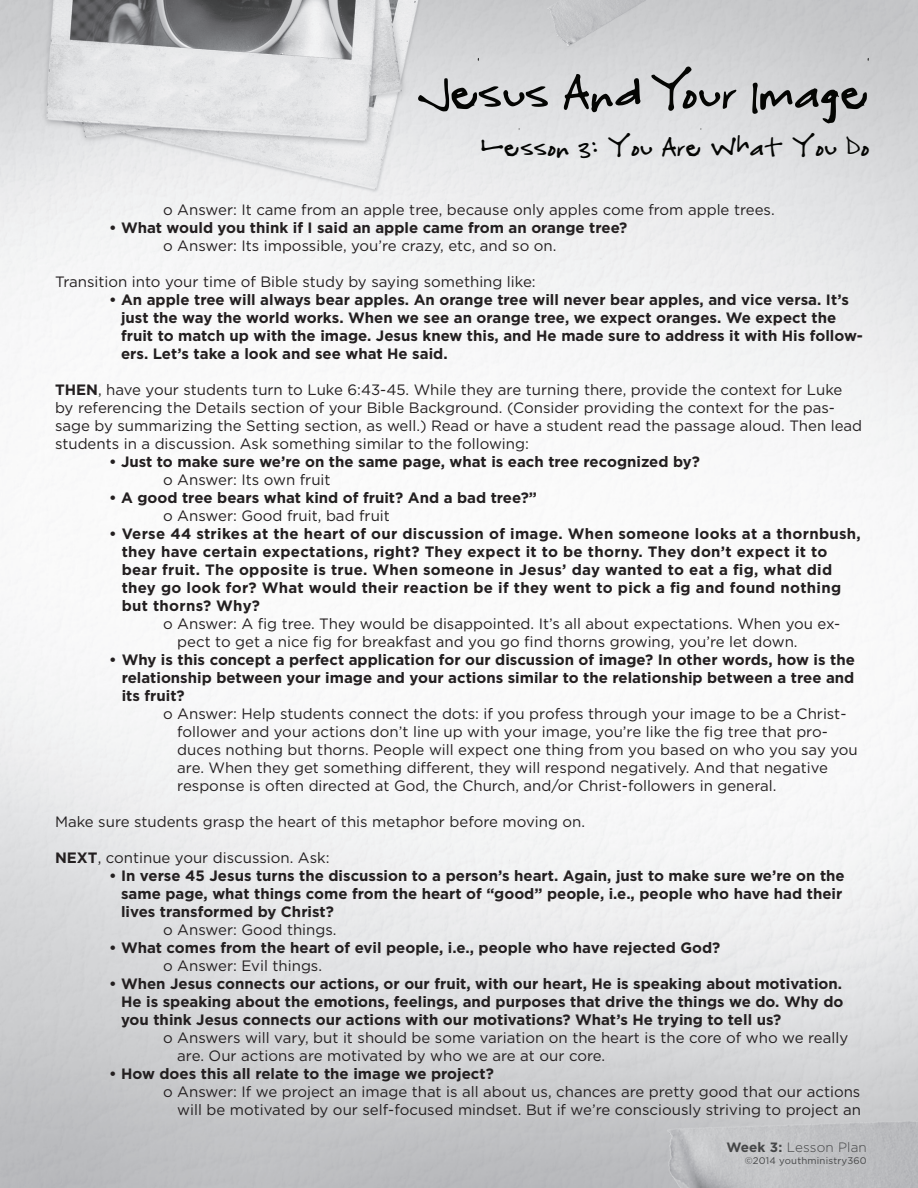
<style>
.page{position:relative;width:918px;height:1188px;background:#fff}
.page>*{position:absolute;margin:0;border:0;box-sizing:border-box;transform-origin:0 0}
.t1{font:63px "fuchsiabuddha";letter-spacing:.01em;color:#040503}
.t2{font:34.5px "fuchsiabuddha";letter-spacing:.01em;color:#040503}
.t3{font:15px/18px "Gotham";color:#231f20}
.t4{font:700 15px/18px "Gotham";color:#231f20}
.t5{font:700 15px/18px "Gotham";letter-spacing:.02em;color:#231f20}
.t6{font:300 13.5px "Gotham";letter-spacing:.01em;color:#454647}
.t7{font:9.6px "Gotham";letter-spacing:.02em;color:#454647}
.s1{font-weight:700}
</style>
<div class="page">
<img style="left:0;top:0;width:918px;height:1188px">
<h1 class="t1" style="left:417px;top:58px;width:454px">Jesus And Your Image</h1>
<h2 class="t2" style="left:481px;top:128px;width:390px">Lesson 3: You Are What You Do</h2>
<p class="t3" style="left:163px;top:200px;width:613px">o Answer: It came from an apple tree, because only apples come from apple trees.</p>
<p class="t4" style="left:109px;top:218px;width:520px">• What would you think if I said an apple came from an orange tree?</p>
<p class="t3" style="left:163px;top:236px;width:395px">o Answer: Its impossible, you’re crazy, etc, and so on.</p>
<p class="t3" style="left:55px;top:272px;width:482px">Transition into your time of Bible study by saying something like:</p>
<p class="t4" style="left:121px;top:290px;width:743px;text-indent:-12px">• An apple tree will always bear apples. An orange tree will never bear apples, and vice versa. It’s just the way the world works. When we see an orange tree, we expect oranges. We expect the fruit to match up with the image. Jesus knew this, and He made sure to address it with His follow&shy;ers. Let’s take a look and see what He said.</p>
<p class="t3" style="left:55px;top:380px;width:809px"><span class="s1">THEN</span>, have your students turn to Luke 6:43-45. While they are turning there, provide the context for Luke by referencing the Details section of your Bible Background. (Consider providing the context for the pas&shy;sage by summarizing the Setting section, as well.) Read or have a student read the passage aloud. Then lead students in a discussion. Ask something similar to the following:</p>
<p class="t4" style="left:109px;top:452px;width:592px">• Just to make sure we’re on the same page, what is each tree recognized by?</p>
<p class="t3" style="left:163px;top:470px;width:169px">o Answer: Its own fruit</p>
<p class="t4" style="left:109px;top:488px;width:429px">• A good tree bears what kind of fruit? And a bad tree?”</p>
<p class="t3" style="left:163px;top:506px;width:228px">o Answer: Good fruit, bad fruit</p>
<p class="t5" style="left:122px;top:524px;width:741px;text-indent:-13px">• Verse 44 strikes at the heart of our discussion of image. When someone looks at a thornbush, they have certain expectations, right? They expect it to be thorny. They don’t expect it to bear fruit. The opposite is true. When someone in Jesus’ day wanted to eat a fig, what did they go look for? What would their reaction be if they went to pick a fig and found nothing but thorns? Why?</p>
<p class="t3" style="left:177px;top:614px;width:665px;text-indent:-14px">o Answer: A fig tree. They would be disappointed. It’s all about expectations. When you ex&shy;pect to get a nice fig for breakfast and you go find thorns growing, you’re let down.</p>
<p class="t4" style="left:122px;top:650px;width:735px;text-align:justify;text-indent:-13px">• Why is this concept a perfect application for our discussion of image? In other words, how is the relationship between your image and your actions similar to the relationship between a tree and its fruit?</p>
<p class="t3" style="left:177px;top:704px;width:682px;text-indent:-14px">o Answer: Help students connect the dots: if you profess through your image to be a Christ&shy;follower and your actions don’t line up with your image, you’re like the fig tree that pro&shy;duces nothing but thorns. People will expect one thing from you based on who you say you are. When they get something different, they will respond negatively. And that negative response is often directed at God, the Church, and/or Christ-followers in general.</p>
<p class="t3" style="left:55px;top:812px;width:532px">Make sure students grasp the heart of this metaphor before moving on.</p>
<p class="t3" style="left:55px;top:848px;width:276px"><span class="s1">NEXT</span>, continue your discussion. Ask:</p>
<p class="t4" style="left:121px;top:866px;width:725px;text-indent:-12px">• In verse 45 Jesus turns the discussion to a person’s heart. Again, just to make sure we’re on the same page, what things come from the heart of “good” people, i.e., people who have had their lives transformed by Christ?</p>
<p class="t3" style="left:163px;top:920px;width:175px">o Answer: Good things.</p>
<p class="t4" style="left:109px;top:938px;width:613px">• What comes from the heart of evil people, i.e., people who have rejected God?</p>
<p class="t3" style="left:163px;top:956px;width:161px">o Answer: Evil things.</p>
<p class="t4" style="left:121px;top:974px;width:724px;text-align:justify;text-indent:-12px">• When Jesus connects our actions, or our fruit, with our heart, He is speaking about motivation.<br>He is speaking about the emotions, feelings, and purposes that drive the things we do. Why do you think Jesus connects our actions with our motivations? What’s He trying to tell us?</p>
<p class="t3" style="left:177px;top:1028px;width:672px;text-indent:-14px">o Answers will vary, but it should be some variation on the heart is the core of who we really are. Our actions are motivated by who we are at our core.</p>
<p class="t4" style="left:109px;top:1064px;width:386px">• How does this all relate to the image we project?</p>
<p class="t3" style="left:163px;top:1082px;width:699px;text-align:right">o Answer: If we project an image that is all about us, chances are pretty good that our actions will be motivated by our self-focused mindset. But if we’re consciously striving to project an</p>
<p class="t6" style="left:726px;top:1139px;width:142px"><span class="s1">Week 3:</span> Lesson Plan</p>
<p class="t7" style="left:745px;top:1155px;width:124px">©2014 youthministry360</p>
</div>
